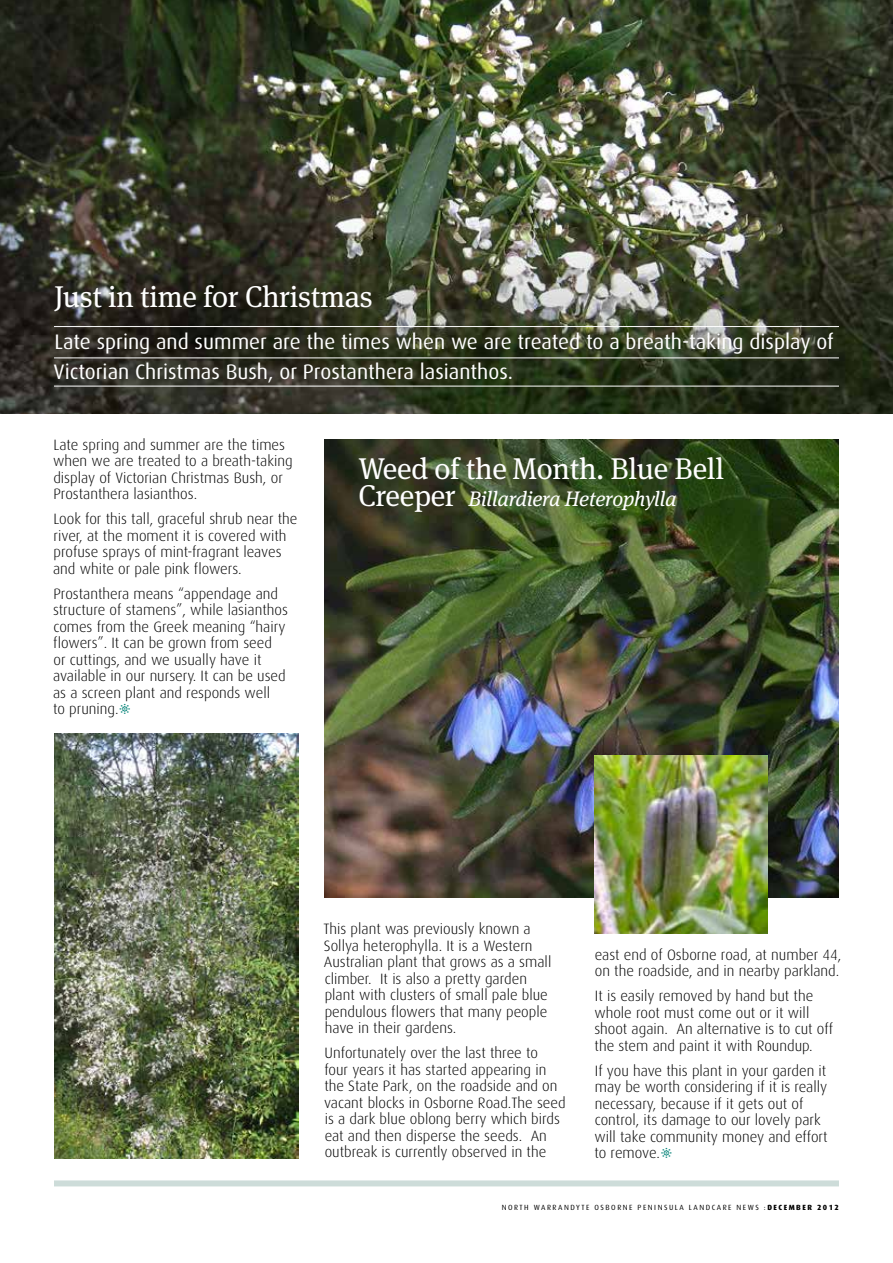
<style>
.page{position:relative;width:893px;height:1263px;background:#fff}
.page>*{position:absolute;margin:0;border:0;box-sizing:border-box;transform-origin:0 0}
.t1{font:30px "Meta Serif";letter-spacing:-.01em;color:#fff}
.t2{font:21px/30px "Dax";color:#fff}
.t3{font:italic 21px "Meta Serif";letter-spacing:-.01em;color:#fff}
.t4{font:300 15px/16.5px "Dax";color:#000}
.t5{font:7.5px "Dax";letter-spacing:.2em;color:#000}
.s1{font-style:normal;font-size:30px}
.s2{font-weight:800}
</style>
<div class="page">
<img style="left:0;top:0;width:893px;height:413px">
<div style="left:54px;top:1180px;width:785px;height:6px;background:#cddcd9"></div>
<hr style="left:54px;top:326px;width:785px;height:1px;background:#fff">
<hr style="left:54px;top:358px;width:785px;height:1px;background:#fff">
<hr style="left:54px;top:386px;width:785px;height:1px;background:#fff">
<img style="left:324px;top:439px;width:514px;height:459px">
<img style="left:594px;top:755px;width:173px;height:178px">
<img style="left:54px;top:734px;width:245px;height:425px">
<h1 class="t1" style="left:54px;top:271px;width:320px">Just in time for Christmas</h1>
<h2 class="t2" style="left:54px;top:326px;width:782px">Late spring and summer are the times when we are treated to a breath-taking display of<br>Victorian Christmas Bush, or Prostanthera lasianthos.</h2>
<p class="t4" style="left:53px;top:436px;width:241px">Late spring and summer are the times when we are treated to a breath-taking display of Victorian Christmas Bush, or Prostanthera lasianthos.</p>
<p class="t4" style="left:53px;top:511px;width:246px">Look for this tall, graceful shrub near the river, at the moment it is covered with profuse sprays of mint-fragrant leaves and white or pale pink flowers.</p>
<p class="t4" style="left:53px;top:585px;width:236px">Prostanthera means “appendage and structure of stamens”, while lasianthos comes from the Greek meaning “hairy flowers”. It can be grown from seed<br>or cuttings, and we usually have it available in our nursery. It can be used as a screen plant and responds well<br>to pruning.</p>
<h1 class="t1" style="left:358px;top:443px;width:367px">Weed of the Month. Blue Bell</h1>
<h2 class="t3" style="left:358px;top:481px;width:320px"><span class="s1">Creeper</span> Billardiera Heterophylla</h2>
<p class="t4" style="left:323px;top:921px;width:230px">This plant was previously known a Sollya heterophylla. It is a Western Australian plant that grows as a small climber. It is also a pretty garden plant with clusters of small pale blue pendulous flowers that many people have in their gardens.</p>
<p class="t4" style="left:324px;top:1045px;width:243px">Unfortunately over the last three to<br>four years it has started appearing in the State Park, on the roadside and on vacant blocks in Osborne Road.The seed is a dark blue oblong berry which birds eat and then disperse the seeds. An outbreak is currently observed in the</p>
<p class="t4" style="left:595px;top:947px;width:248px">east end of Osborne road, at number 44, on the roadside, and in nearby parkland.</p>
<p class="t4" style="left:594px;top:988px;width:240px">It is easily removed by hand but the whole root must come out or it will shoot again. An alternative is to cut off the stem and paint it with Roundup.</p>
<p class="t4" style="left:594px;top:1063px;width:235px">If you have this plant in your garden it may be worth considering if it is really necessary, because if it gets out of control, its damage to our lovely park will take community money and effort to remove.</p>
<p class="t5" style="left:502px;top:1203px;width:339px">NORTH WARRANDYTE OSBORNE PENINSULA LANDCARE NEWS :<span class="s2">DECEMBER 2012</span></p>
</div>
